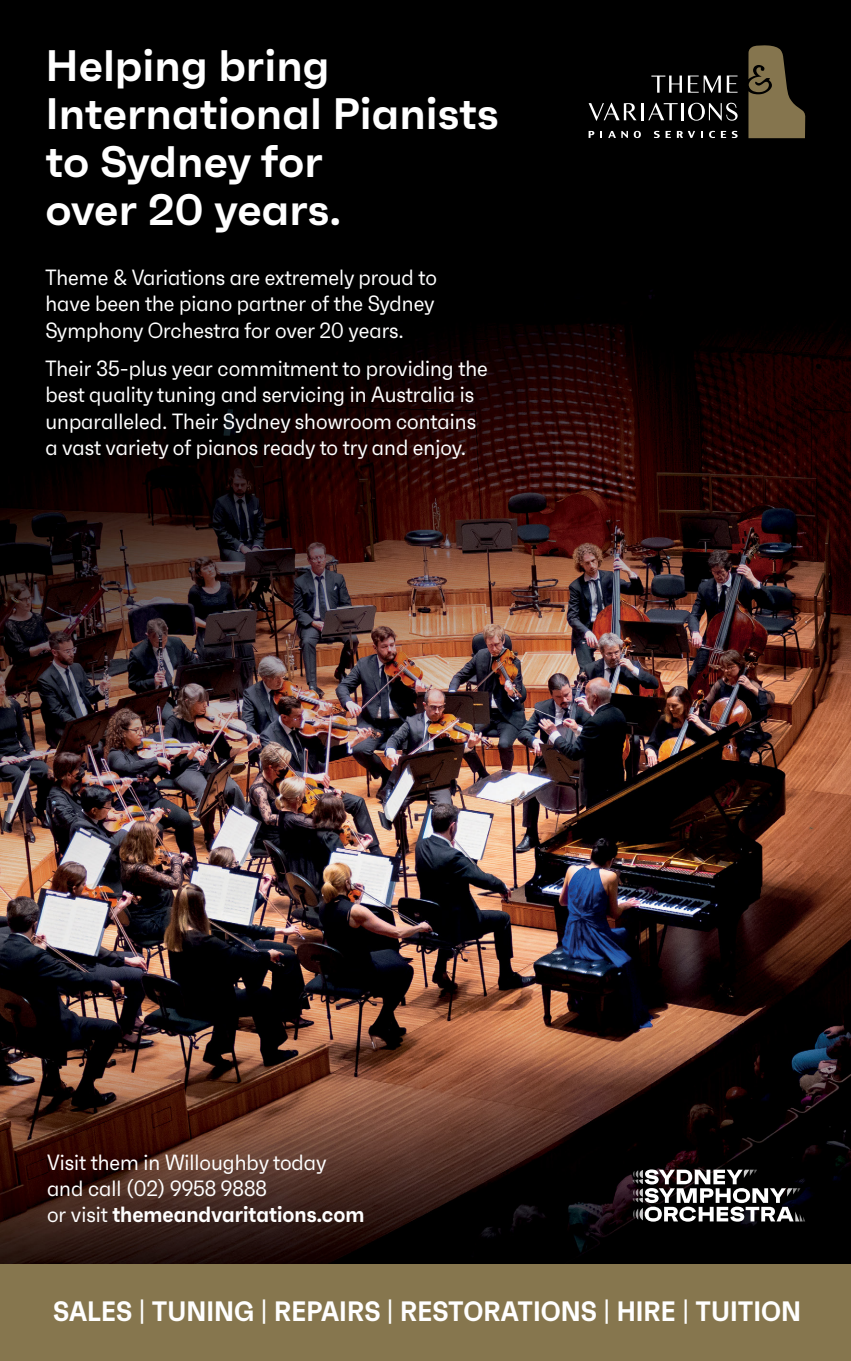
<style>
.page{position:relative;width:851px;height:1361px;background:#fff}
.page>*{position:absolute;margin:0;border:0;box-sizing:border-box;transform-origin:0 0}
.t1{font:600 44px/48px "Faktum";color:#fff}
.t2{font:600 28px "Faktum Con";color:#fff}
.t3{font:22px/26.4px "Faktum Con";color:#fff}
.s1{font-weight:600}
.s2{font-weight:400}
</style>
<div class="page">
<img style="left:0;top:0;width:850px;height:1264px">
<div style="left:0;top:1264px;width:850px;height:97px;background:#86764e"></div>
<svg style="left:632px;top:1169px;width:173px;height:52px"></svg>
<svg style="left:588px;top:103px;width:89px;height:18px;background:#404040"></svg>
<hr style="left:681px;top:103px;width:3px;height:17px;background:#fff">
<svg style="left:688px;top:103px;width:49px;height:18px"></svg>
<svg style="left:748px;top:45px;width:57px;height:93px;background:#5f5337"></svg>
<svg style="left:588px;top:131px;width:6px;height:7px"></svg>
<svg style="left:600px;top:131px;width:2px;height:7px"></svg>
<svg style="left:608px;top:131px;width:19px;height:7px"></svg>
<svg style="left:633px;top:131px;width:7px;height:7px"></svg>
<svg style="left:653px;top:131px;width:6px;height:7px"></svg>
<svg style="left:665px;top:131px;width:5px;height:7px"></svg>
<svg style="left:676px;top:131px;width:26px;height:7px"></svg>
<svg style="left:709px;top:131px;width:28px;height:7px"></svg>
<svg style="left:651px;top:76px;width:30px;height:17px"></svg>
<svg style="left:687px;top:76px;width:33px;height:17px"></svg>
<svg style="left:726px;top:76px;width:11px;height:17px"></svg>
<h1 class="t1" style="left:45px;top:40px;width:455px">Helping bring<br>International Pianists to Sydney for<br>over 20 years.</h1>
<p class="t3" style="left:45px;top:264px;width:393px;text-align:justify">Theme &amp; Variations are extremely proud to have been the piano partner of the Sydney Symphony Orchestra for over 20 years.</p>
<p class="t3" style="left:45px;top:354px;width:444px">Their 35-plus year commitment to providing the best quality tuning and servicing in Australia is unparalleled. Their Sydney showroom contains a vast variety of pianos ready to try and enjoy.</p>
<p class="t3" style="left:47px;top:1148px;width:319px">Visit them in Willoughby today and call (02) 9958 9888<br>or visit <span class="s1">themeandvaritations.com</span></p>
<p class="t2" style="left:53px;top:1294px;width:749px">SALES <span class="s2">|</span> TUNING <span class="s2">|</span> REPAIRS <span class="s2">|</span> RESTORATIONS <span class="s2">|</span> HIRE <span class="s2">|</span> TUITION</p>
</div>
